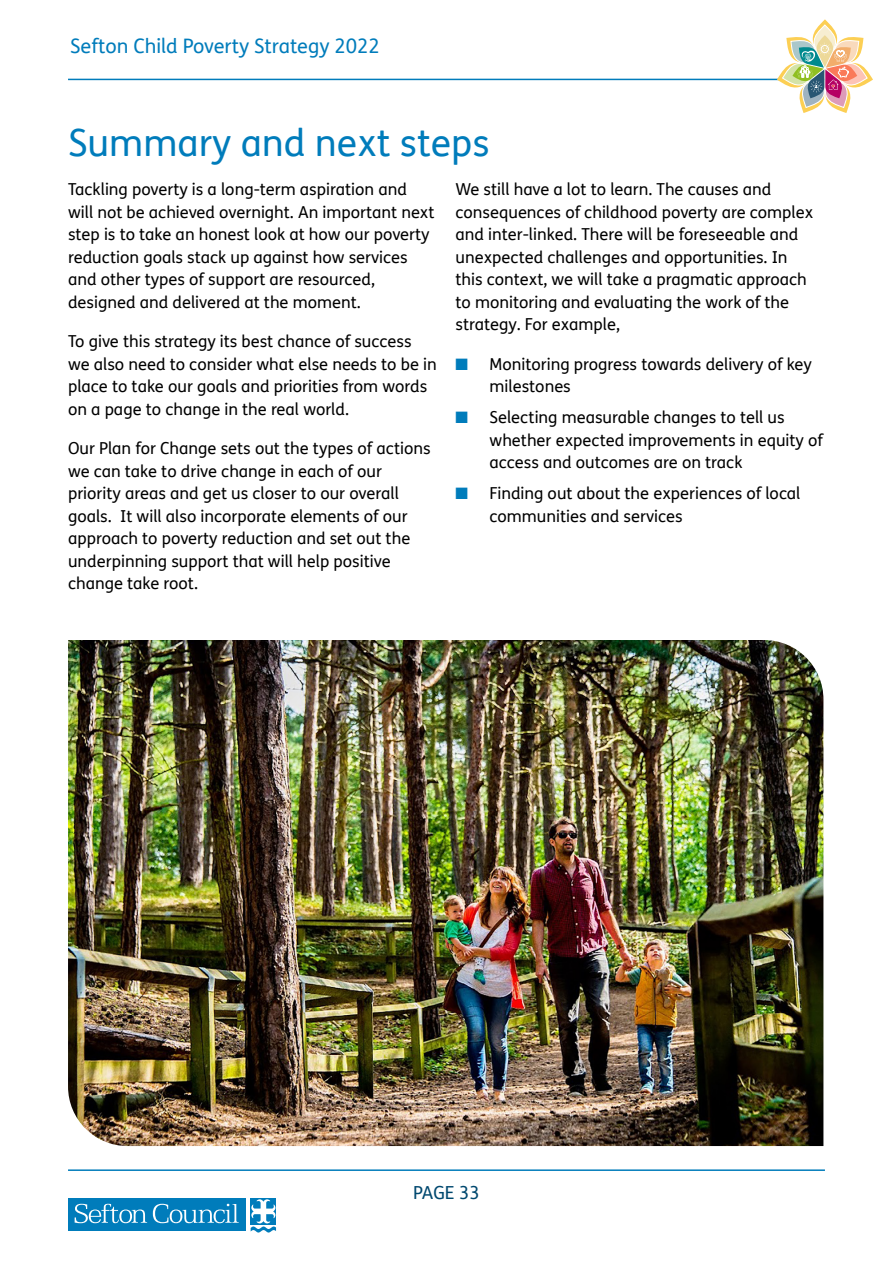
<style>
.page{position:relative;width:893px;height:1263px;background:#fff}
.page>*{position:absolute;margin:0;border:0;box-sizing:border-box;transform-origin:0 0}
.Heading_25pt{font:37.5px "FS Me";color:#007cbb}
.t1{font:19.95px "FS Me";color:#007cbb}
.t2{font:18px "FS Me";color:#00486f}
.Body{font:16.5px/22.5px "FS Me";color:#000}
.s1{color:#007cbb}
</style>
<div class="page">
<div style="left:251px;top:1198px;width:25px;height:26px;background:#007cbb"></div>
<div style="left:68px;top:1198px;width:178px;height:33px;background:#007cbb"></div>
<svg style="left:75px;top:1204px;width:72px;height:19px"></svg>
<svg style="left:153px;top:1204px;width:86px;height:19px"></svg>
<svg style="left:251px;top:1199px;width:25px;height:33px"></svg>
<hr style="left:68px;top:1169px;width:757px;height:2px;background:#007cbb">
<hr style="left:68px;top:79px;width:757px;height:1px;background:#007cbb">
<svg style="left:777px;top:19px;width:96px;height:94px"></svg>
<img style="left:68px;top:640px;width:755px;height:506px">
<p class="t1" style="left:70px;top:32px;width:311px">Sefton Child Poverty Strategy 2022</p>
<p class="Heading_25pt" style="left:68px;top:117px;width:423px">Summary and next steps</p>
<p class="Body" style="left:68px;top:178px;width:368px">Tackling poverty is a long-term aspiration and will not be achieved overnight. An important next step is to take an honest look at how our poverty reduction goals stack up against how services and other types of support are resourced, designed and delivered at the moment.</p>
<p class="Body" style="left:68px;top:330px;width:370px">To give this strategy its best chance of success we also need to consider what else needs to be in place to take our goals and priorities from words on a page to change in the real world.</p>
<p class="Body" style="left:68px;top:437px;width:364px">Our Plan for Change sets out the types of actions we can take to drive change in each of our priority areas and get us closer to our overall goals. It will also incorporate elements of our approach to poverty reduction and set out the underpinning support that will help positive change take root.</p>
<p class="Body" style="left:455px;top:178px;width:359px">We still have a lot to learn. The causes and consequences of childhood poverty are complex and inter-linked. There will be foreseeable and unexpected challenges and opportunities. In this context, we will take a pragmatic approach to monitoring and evaluating the work of the strategy. For example,</p>
<p class="Body" style="left:489px;top:352px;width:324px;text-indent:-34px"><span class="s1">■</span> Monitoring progress towards delivery of key milestones</p>
<p class="Body" style="left:489px;top:406px;width:335px;text-indent:-34px"><span class="s1">■</span> Selecting measurable changes to tell us whether expected improvements in equity of access and outcomes are on track</p>
<p class="Body" style="left:489px;top:482px;width:312px;text-indent:-34px"><span class="s1">■</span> Finding out about the experiences of local communities and services</p>
<p class="t2" style="left:413px;top:1180px;width:68px">PAGE 33</p>
</div>
